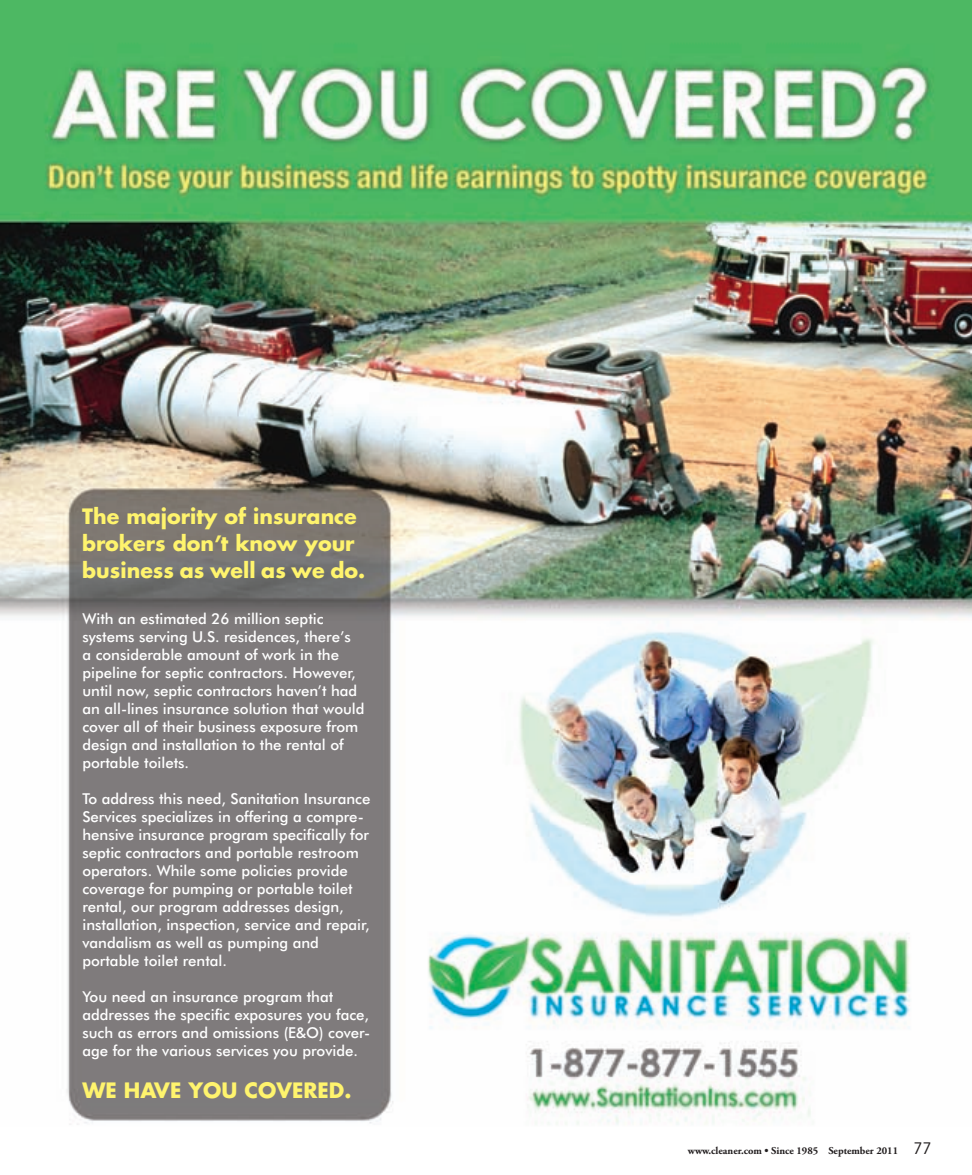
<style>
.page{position:relative;width:972px;height:1175px;background:#fff}
.page>*{position:absolute;margin:0;border:0;box-sizing:border-box;transform-origin:0 0}
.t1{font:700 20.7px/26.8px "Futura";color:#fff46d}
.t2{font:500 15px/18px "Futura BT";color:#fff}
.t3{font:700 10.5px "Adobe Garamond Pro";color:#231f20}
.s1{font-family:"ITC Avant Garde Std";font-weight:400;font-size:15.75px}
</style>
<div class="page">
<img style="left:0;top:0;width:972px;height:1125px">
<h1 class="t1" style="left:82px;top:502px;width:284px">The majority of insurance brokers don’t know your business as well as we do.</h1>
<p class="t2" style="left:82px;top:609px;width:284px">With an estimated 26 million septic systems serving U.S. residences, there’s<br>a considerable amount of work in the pipeline for septic contractors. However, until now, septic contractors haven’t had an all-lines insurance solution that would cover all of their business exposure from design and installation to the rental of portable toilets.</p>
<p class="t2" style="left:82px;top:789px;width:289px">To address this need, Sanitation Insurance Services specializes in offering a compre&shy;hensive insurance program specifically for septic contractors and portable restroom operators. While some policies provide coverage for pumping or portable toilet rental, our program addresses design, installation, inspection, service and repair, vandalism as well as pumping and portable toilet rental.</p>
<p class="t2" style="left:82px;top:987px;width:289px">You need an insurance program that addresses the specific exposures you face, such as errors and omissions (E&amp;O) cover&shy;age for the various services you provide.</p>
<h1 class="t1" style="left:82px;top:1076px;width:271px">WE HAVE YOU COVERED.</h1>
<p class="t3" style="left:688px;top:1144px;width:245px">www.cleaner.com • Since 1985 September 2011 <span class="s1">77</span></p>
</div>
